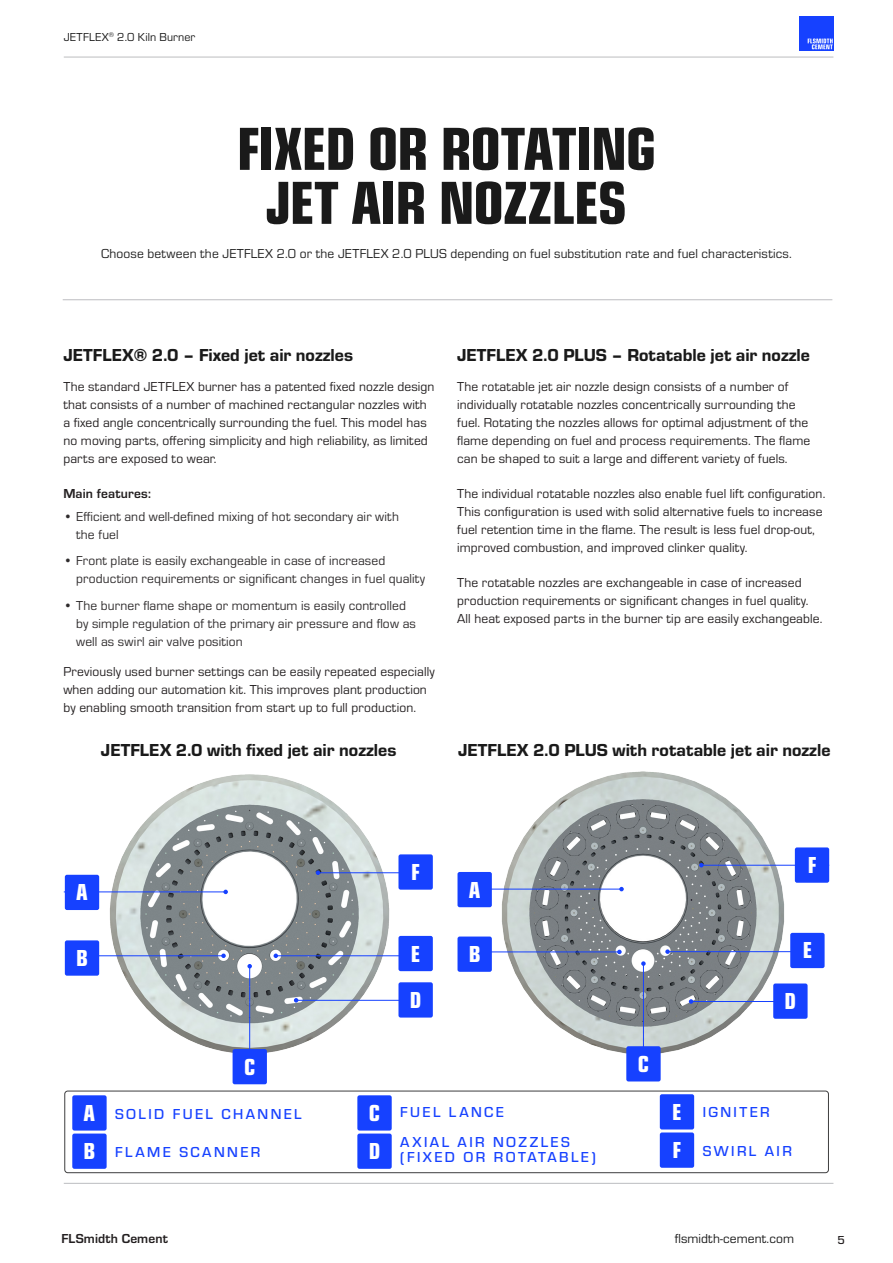
<style>
.page{position:relative;width:893px;height:1263px;background:#fff}
.page>*{position:absolute;margin:0;border:0;box-sizing:border-box;transform-origin:0 0}
.HL_-_Absatzformat{font:63px/54px "Eurostile Con Hea";letter-spacing:-.02em;color:#1a1a1a;text-align:center}
.t1{font:24px "Eurostile Con Hea";color:#fff}
.Header_small{font:18px "Eurostile Hea";color:#1a1a1a}
.HL_-_Absatzformat-2{font:500 15px/15px "Eurostile";letter-spacing:.16em;color:#1641ff}
.t2{font:13.5px/18px "Eurostile";letter-spacing:.01em;color:#231f20}
.t3{font:13.5px/18px "Eurostile";letter-spacing:.01em;color:#2e2b2c}
.Paragraph_Centered{font:13.5px "Eurostile";letter-spacing:.01em;color:#212121}
.t4{font:700 13.5px "Eurostile";letter-spacing:.01em;color:#231f20}
.t5{font:13.5px "Eurostile";letter-spacing:.01em;color:#1a1a1a}
.t6{font:12px "Eurostile";letter-spacing:.01em;color:#1a1a1a}
.t7{font:500 12px "Eurostile";color:#231f20}
</style>
<div class="page">
<div style="left:64px;top:1091px;width:765px;height:82px;border:1px solid #3e3e3f;border-radius:3px"></div>
<hr style="left:64px;top:57px;width:769px;height:1px;background:#bcbdc0">
<hr style="left:64px;top:1183px;width:769px;height:1px;background:#bcbdc0">
<img style="left:799px;top:16px;width:34px;height:34px">
<hr style="left:63px;top:299px;width:769px;height:1px;background:#bcbdc0">
<img style="left:99px;top:774px;width:301px;height:290px">
<img style="left:492px;top:771px;width:301px;height:283px">
<hr style="left:64px;top:891px;width:162px;height:1px;background:#1641ff">
<svg style="left:223px;top:890px;width:5px;height:4px"></svg>
<hr style="left:318px;top:872px;width:102px;height:1px;background:#1641ff">
<svg style="left:316px;top:870px;width:4px;height:5px"></svg>
<hr style="left:276px;top:955px;width:140px;height:1px;background:#1641ff">
<svg style="left:274px;top:953px;width:4px;height:5px"></svg>
<hr style="left:296px;top:1000px;width:119px;height:1px;background:#1641ff">
<svg style="left:294px;top:998px;width:4px;height:4px"></svg>
<hr style="left:74px;top:955px;width:150px;height:1px;background:#1641ff">
<svg style="left:221px;top:953px;width:5px;height:5px"></svg>
<hr style="left:249px;top:966px;width:1px;height:111px;background:#1641ff">
<svg style="left:247px;top:964px;width:5px;height:4px"></svg>
<div style="left:65px;top:875px;width:34px;height:35px;background:#1641ff;border-radius:2px"></div>
<div style="left:72px;top:1095px;width:35px;height:35px;background:#1641ff;border-radius:2px"></div>
<div style="left:357px;top:1095px;width:35px;height:35px;background:#1641ff;border-radius:2px"></div>
<div style="left:660px;top:1094px;width:34px;height:35px;background:#1641ff;border-radius:2px"></div>
<div style="left:72px;top:1133px;width:35px;height:36px;background:#1641ff;border-radius:2px"></div>
<div style="left:357px;top:1133px;width:35px;height:36px;background:#1641ff;border-radius:2px"></div>
<div style="left:660px;top:1132px;width:34px;height:36px;background:#1641ff;border-radius:2px"></div>
<div style="left:65px;top:940px;width:34px;height:36px;background:#1641ff;border-radius:2px"></div>
<div style="left:233px;top:1049px;width:34px;height:35px;background:#1641ff;border-radius:2px"></div>
<div style="left:398px;top:982px;width:35px;height:35px;background:#1641ff;border-radius:2px"></div>
<div style="left:398px;top:936px;width:35px;height:35px;background:#1641ff;border-radius:2px"></div>
<div style="left:398px;top:854px;width:35px;height:36px;background:#1641ff;border-radius:2px"></div>
<hr style="left:460px;top:889px;width:161px;height:1px;background:#1641ff">
<svg style="left:619px;top:887px;width:5px;height:4px"></svg>
<hr style="left:470px;top:951px;width:149px;height:1px;background:#1641ff">
<svg style="left:617px;top:950px;width:5px;height:4px"></svg>
<hr style="left:643px;top:963px;width:1px;height:111px;background:#1641ff">
<svg style="left:641px;top:961px;width:5px;height:5px"></svg>
<div style="left:457px;top:872px;width:35px;height:35px;background:#1641ff;border-radius:2px"></div>
<div style="left:457px;top:936px;width:35px;height:36px;background:#1641ff;border-radius:2px"></div>
<div style="left:626px;top:1046px;width:35px;height:35px;background:#1641ff;border-radius:2px"></div>
<hr style="left:701px;top:865px;width:128px;height:1px;background:#1641ff">
<svg style="left:699px;top:863px;width:5px;height:4px"></svg>
<hr style="left:668px;top:951px;width:139px;height:1px;background:#1641ff">
<svg style="left:665px;top:949px;width:5px;height:5px"></svg>
<hr style="left:691px;top:1001px;width:102px;height:1px;background:#1641ff">
<svg style="left:689px;top:999px;width:4px;height:5px"></svg>
<div style="left:773px;top:983px;width:35px;height:36px;background:#1641ff;border-radius:2px"></div>
<div style="left:790px;top:933px;width:35px;height:35px;background:#1641ff;border-radius:2px"></div>
<div style="left:795px;top:847px;width:34px;height:36px;background:#1641ff;border-radius:2px"></div>
<p class="t6" style="left:64px;top:29px;width:133px">JETFLEX<sup>®</sup> 2.0 Kiln Burner</p>
<p class="HL_-_Absatzformat" style="left:237px;top:118px;width:421px">FIXED OR ROTATING<br>JET AIR NOZZLES</p>
<p class="Paragraph_Centered" style="left:101px;top:244px;width:692px">Choose between the JETFLEX 2.0 or the JETFLEX 2.0 PLUS depending on fuel substitution rate and fuel characteristics.</p>
<p class="Header_small" style="left:63px;top:342px;width:291px">JETFLEX® 2.0 – Fixed jet air nozzles</p>
<p class="t2" style="left:63px;top:377px;width:373px">The standard JETFLEX burner has a patented fixed nozzle design that consists of a number of machined rectangular nozzles with a fixed angle concentrically surrounding the fuel. This model has no moving parts, offering simplicity and high reliability, as limited parts are exposed to wear.</p>
<p class="t4" style="left:63px;top:484px;width:89px">Main features:</p>
<p class="t3" style="left:76px;top:506px;width:324px;text-indent:-13px">• Efficient and well-defined mixing of hot secondary air with the fuel</p>
<p class="t3" style="left:76px;top:551px;width:351px;text-indent:-13px">• Front plate is easily exchangeable in case of increased production requirements or significant changes in fuel quality</p>
<p class="t3" style="left:76px;top:595px;width:341px;text-indent:-13px">• The burner flame shape or momentum is easily controlled by simple regulation of the primary air pressure and flow as well as swirl air valve position</p>
<p class="t2" style="left:63px;top:662px;width:373px">Previously used burner settings can be easily repeated especially when adding our automation kit. This improves plant production by enabling smooth transition from start up to full production.</p>
<p class="Header_small" style="left:457px;top:342px;width:354px">JETFLEX 2.0 PLUS – Rotatable jet air nozzle</p>
<p class="t2" style="left:457px;top:377px;width:355px">The rotatable jet air nozzle design consists of a number of individually rotatable nozzles concentrically surrounding the fuel. Rotating the nozzles allows for optimal adjustment of the flame depending on fuel and process requirements. The flame can be shaped to suit a large and different variety of fuels.</p>
<p class="t2" style="left:457px;top:484px;width:370px">The individual rotatable nozzles also enable fuel lift configuration.<br>This configuration is used with solid alternative fuels to increase fuel retention time in the flame. The result is less fuel drop-out, improved combustion, and improved clinker quality.</p>
<p class="t2" style="left:457px;top:573px;width:367px">The rotatable nozzles are exchangeable in case of increased production requirements or significant changes in fuel quality.<br>All heat exposed parts in the burner tip are easily exchangeable.</p>
<p class="Header_small" style="left:101px;top:738px;width:297px">JETFLEX 2.0 with fixed jet air nozzles</p>
<p class="Header_small" style="left:458px;top:738px;width:374px">JETFLEX 2.0 PLUS with rotatable jet air nozzle</p>
<p class="t1" style="left:76px;top:875px;width:13px">A</p>
<p class="t1" style="left:76px;top:941px;width:13px">B</p>
<p class="t1" style="left:244px;top:1049px;width:13px">C</p>
<p class="t1" style="left:411px;top:855px;width:10px">F</p>
<p class="t1" style="left:411px;top:936px;width:11px">E</p>
<p class="t1" style="left:410px;top:983px;width:13px">D</p>
<p class="t1" style="left:469px;top:872px;width:13px">A</p>
<p class="t1" style="left:469px;top:937px;width:13px">B</p>
<p class="t1" style="left:638px;top:1046px;width:13px">C</p>
<p class="t1" style="left:808px;top:848px;width:10px">F</p>
<p class="t1" style="left:803px;top:933px;width:11px">E</p>
<p class="t1" style="left:785px;top:984px;width:13px">D</p>
<p class="t1" style="left:84px;top:1096px;width:13px">A</p>
<p class="t1" style="left:369px;top:1096px;width:13px">C</p>
<p class="t1" style="left:672px;top:1094px;width:11px">E</p>
<p class="t1" style="left:83px;top:1134px;width:13px">B</p>
<p class="t1" style="left:369px;top:1134px;width:13px">D</p>
<p class="t1" style="left:673px;top:1133px;width:10px">F</p>
<p class="HL_-_Absatzformat-2" style="left:400px;top:1104px;width:105px">FUEL LANCE</p>
<p class="HL_-_Absatzformat-2" style="left:115px;top:1106px;width:188px">SOLID FUEL CHANNEL</p>
<p class="HL_-_Absatzformat-2" style="left:400px;top:1134px;width:197px">AXIAL AIR NOZZLES (FIXED OR ROTATABLE)</p>
<p class="HL_-_Absatzformat-2" style="left:115px;top:1144px;width:147px">FLAME SCANNER</p>
<p class="HL_-_Absatzformat-2" style="left:703px;top:1103px;width:69px">IGNITER</p>
<p class="HL_-_Absatzformat-2" style="left:703px;top:1143px;width:91px">SWIRL AIR</p>
<p class="t4" style="left:62px;top:1228px;width:108px">FLSmidth Cement</p>
<p class="t5" style="left:675px;top:1229px;width:121px">flsmidth-cement.com</p>
<p class="t7" style="left:837px;top:1231px;width:9px">5</p>
</div>
